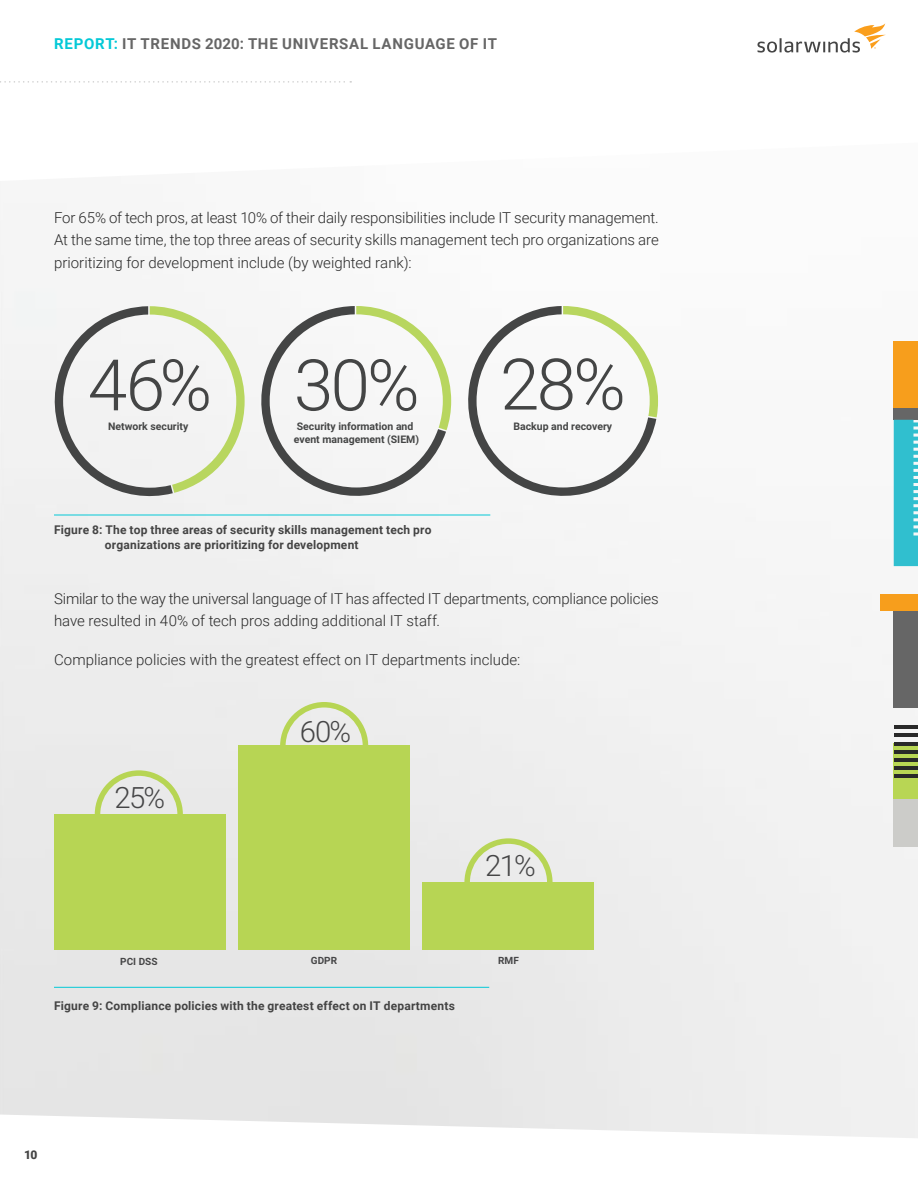
<style>
.page{position:relative;width:918px;height:1188px;background:#fff}
.page>*{position:absolute;margin:0;border:0;box-sizing:border-box;transform-origin:0 0}
.t1{font:300 71.25px "Roboto";color:#444545}
.t2{font:300 29.4px "Roboto";color:#454546}
.t3{font:300 15px/22.5px "Roboto";letter-spacing:-.005em;color:#292929;text-align:justify}
.t4{font:700 15px "Roboto";letter-spacing:.05em;color:#666}
.t5{font:700 12px/15px "Roboto";letter-spacing:.015em;color:#444}
.t6{font:900 12px "Roboto";color:#444}
.t7{font:700 10.5px/12.6px "Roboto";color:#444545}
.t8{font:700 10.05px "Roboto";color:#464647}
.s1{color:#04c9d7}
</style>
<div class="page">
<img style="left:0;top:221px;width:918px;height:917px">
<svg style="left:55px;top:306px;width:396px;height:190px"></svg>
<svg style="left:461px;top:306px;width:197px;height:190px"></svg>
<hr style="left:54px;top:515px;width:436px;height:1px;background:#04c9d7">
<svg style="left:280px;top:702px;width:89px;height:43px;background:#e2e7d0"></svg>
<svg style="left:464px;top:838px;width:90px;height:44px;background:#e1e7d0"></svg>
<svg style="left:95px;top:770px;width:88px;height:44px;background:#e0e5cd"></svg>
<div style="left:239px;top:745px;width:171px;height:205px;background:#b7d554"></div>
<div style="left:423px;top:882px;width:171px;height:68px;background:#b7d554"></div>
<div style="left:54px;top:814px;width:171px;height:136px;background:#b7d554"></div>
<hr style="left:54px;top:987px;width:435px;height:1px;background:#04c9d7">
<div style="left:894px;top:594px;width:24px;height:114px;background:#666"></div>
<div style="left:880px;top:594px;width:38px;height:17px;background:#f79e1c"></div>
<div style="left:894px;top:341px;width:24px;height:67px;background:#f79e1c"></div>
<div style="left:894px;top:408px;width:24px;height:12px;background:#666"></div>
<svg style="left:894px;top:420px;width:24px;height:146px;background:#3dc2d1"></svg>
<div style="left:894px;top:744px;width:24px;height:87px;background:#b8d654"></div>
<hr style="left:894px;top:725px;width:24px;height:4px;background:#292929">
<hr style="left:894px;top:734px;width:24px;height:3px;background:#292929">
<hr style="left:894px;top:742px;width:24px;height:3px;background:#292929">
<hr style="left:894px;top:750px;width:24px;height:4px;background:#292929">
<hr style="left:894px;top:758px;width:24px;height:4px;background:#292929">
<hr style="left:894px;top:766px;width:24px;height:4px;background:#292929">
<hr style="left:894px;top:775px;width:24px;height:3px;background:#292929">
<div style="left:894px;top:800px;width:24px;height:47px;background:#ccccc9"></div>
<svg style="left:757px;top:23px;width:129px;height:30px"></svg>
<svg style="left:0;top:81px;width:351px;height:2px"></svg>
<p class="t4" style="left:54px;top:33px;width:444px"><span class="s1">REPORT:</span> IT TRENDS 2020: THE UNIVERSAL LANGUAGE OF IT</p>
<p class="t3" style="left:54px;top:205px;width:606px">For 65% of tech pros, at least 10% of their daily responsibilities include IT security management.<br>At the same time, the top three areas of security skills management tech pro organizations are prioritizing for development include (by weighted rank):</p>
<h1 class="t1" style="left:88px;top:344px;width:540px">46% 30% 28%</h1>
<p class="t7" style="left:108px;top:421px;width:82px">Network security</p>
<p class="t7" style="left:294px;top:421px;width:127px">Security information and event management (SIEM)</p>
<p class="t7" style="left:513px;top:421px;width:100px">Backup and recovery</p>
<p class="t5" style="left:105px;top:522px;width:328px;text-indent:-51px">Figure 8: The top three areas of security skills management tech pro organizations are prioritizing for development</p>
<p class="t3" style="left:54px;top:587px;width:606px">Similar to the way the universal language of IT has affected IT departments, compliance policies have resulted in 40% of tech pros adding additional IT staff.</p>
<p class="t3" style="left:54px;top:648px;width:468px">Compliance policies with the greatest effect on IT departments include:</p>
<h2 class="t2" style="left:115px;top:781px;width:52px">25%</h2>
<h2 class="t2" style="left:300px;top:715px;width:53px">60%</h2>
<h2 class="t2" style="left:485px;top:849px;width:52px">21%</h2>
<p class="t8" style="left:120px;top:955px;width:39px">PCI DSS</p>
<p class="t8" style="left:311px;top:954px;width:28px">GDPR</p>
<p class="t8" style="left:498px;top:954px;width:22px">RMF</p>
<p class="t5" style="left:54px;top:998px;width:402px">Figure 9: Compliance policies with the greatest effect on IT departments</p>
<p class="t6" style="left:24px;top:1147px;width:15px">10</p>
</div>
